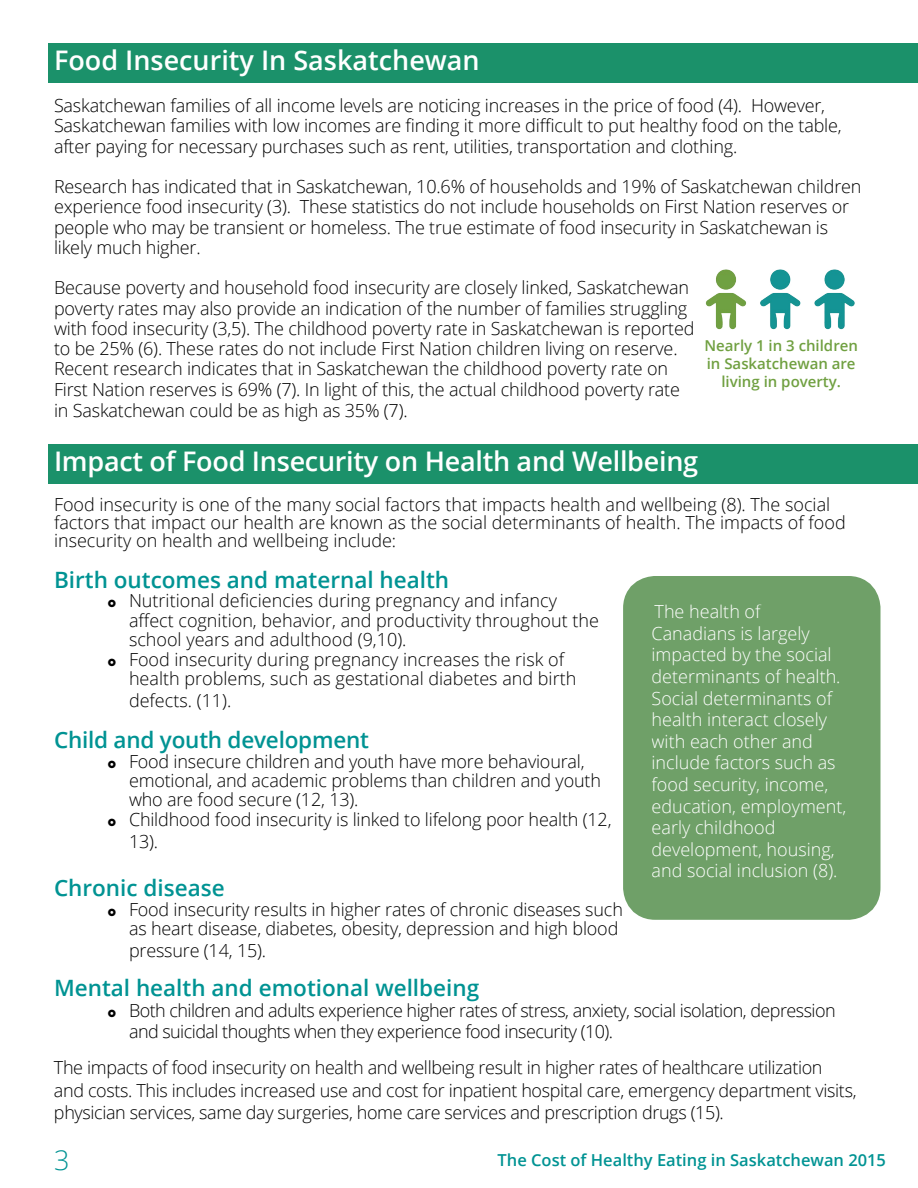
<style>
.page{position:relative;width:918px;height:1188px;background:#fff}
.page>*{position:absolute;margin:0;border:0;box-sizing:border-box;transform-origin:0 0}
.t1{font:600 27px "Open Sans";letter-spacing:-.01em;color:#fff}
.t2{font:300 27px "Open Sans";color:#009393}
.t3{font:600 22.5px "Open Sans";color:#009393}
.t4{font:300 18px/20.5px "Open Sans";letter-spacing:-.01em;color:#000}
.t5{font:300 18px/21.6px "Open Sans";color:#fff}
.t6{font:300 18px/21px "Open Sans";letter-spacing:-.03em;color:#000}
.t7{font:600 16.5px "Open Sans";color:#009393}
.t8{font:600 15px/18px "Open Sans";color:#70a041;text-align:center}
.s1{font-family:"Brandon Grotesque";font-weight:900}
</style>
<div class="page">
<div style="left:48px;top:44px;width:870px;height:39px;background:#1b916a"></div>
<div style="left:48px;top:444px;width:870px;height:40px;background:#1b916a"></div>
<div style="left:637px;top:590px;width:229px;height:316px;background:#6fa068;border-radius:18px"></div>
<div style="left:623px;top:576px;width:257px;height:344px;border:28px solid #6fa068;border-radius:18px"></div>
<img style="left:705px;top:269px;width:150px;height:61px">
<h1 class="t1" style="left:54px;top:42px;width:427px">Food Insecurity In Saskatchewan</h1>
<p class="t4" style="left:54px;top:95px;width:789px">Saskatchewan families of all income levels are noticing increases in the price of food (4). However,<br>Saskatchewan families with low incomes are finding it more difficult to put healthy food on the table, after paying for necessary purchases such as rent, utilities, transportation and clothing.</p>
<p class="t4" style="left:54px;top:176px;width:809px">Research has indicated that in Saskatchewan, 10.6% of households and 19% of Saskatchewan children experience food insecurity (3). These statistics do not include households on First Nation reserves or people who may be transient or homeless. The true estimate of food insecurity in Saskatchewan is likely much higher.</p>
<p class="t4" style="left:54px;top:277px;width:642px">Because poverty and household food insecurity are closely linked, Saskatchewan poverty rates may also provide an indication of the number of families struggling with food insecurity (3,5). The childhood poverty rate in Saskatchewan is reported to be 25% (6). These rates do not include First Nation children living on reserve.<br>Recent research indicates that in Saskatchewan the childhood poverty rate on First Nation reserves is 69% (7). In light of this, the actual childhood poverty rate in Saskatchewan could be as high as 35% (7).</p>
<h1 class="t1" style="left:54px;top:443px;width:646px">Impact of Food Insecurity on Health and Wellbeing</h1>
<p class="t4" style="left:54px;top:495px;width:793px;line-height:18px">Food insecurity is one of the many social factors that impacts health and wellbeing (8). The social factors that impact our health are known as the social determinants of health. The impacts of food insecurity on health and wellbeing include:</p>
<p class="t3" style="left:54px;top:564px;width:397px">Birth outcomes and maternal health</p>
<p class="t4" style="left:108px;top:590px;width:451px"><span class="s1">o</span> Nutritional deficiencies during pregnancy and infancy</p>
<p class="t4" style="left:129px;top:610px;width:472px">affect cognition, behavior, and productivity throughout the</p>
<p class="t4" style="left:129px;top:629px;width:279px">school years and adulthood (9,10).</p>
<p class="t4" style="left:108px;top:649px;width:458px"><span class="s1">o</span> Food insecurity during pregnancy increases the risk of</p>
<p class="t4" style="left:129px;top:668px;width:449px">health problems, such as gestational diabetes and birth</p>
<p class="t4" style="left:129px;top:690px;width:104px">defects. (11).</p>
<p class="t3" style="left:54px;top:724px;width:317px">Child and youth development</p>
<p class="t4" style="left:108px;top:750px;width:478px"><span class="s1">o</span> Food insecure children and youth have more behavioural,</p>
<p class="t4" style="left:129px;top:770px;width:474px">emotional, and academic problems than children and youth</p>
<p class="t4" style="left:129px;top:789px;width:231px">who are food secure (12, 13).</p>
<p class="t4" style="left:108px;top:809px;width:505px"><span class="s1">o</span> Childhood food insecurity is linked to lifelong poor health (12,</p>
<p class="t4" style="left:129px;top:830px;width:31px">13).</p>
<p class="t3" style="left:54px;top:873px;width:172px">Chronic disease</p>
<p class="t4" style="left:108px;top:899px;width:516px;line-height:19.5px;text-align:right"><span class="s1">o</span> Food insecurity results in higher rates of chronic diseases such as heart disease, diabetes, obesity, depression and high blood</p>
<p class="t4" style="left:129px;top:940px;width:139px">pressure (14, 15).</p>
<p class="t3" style="left:54px;top:973px;width:427px">Mental health and emotional wellbeing</p>
<p class="t6" style="left:129px;top:1000px;width:708px;text-indent:-21px"><span class="s1">o</span> Both children and adults experience higher rates of stress, anxiety, social isolation, depression and suicidal thoughts when they experience food insecurity (10).</p>
<p class="t4" style="left:54px;top:1056px;width:804px;line-height:22.5px">The impacts of food insecurity on health and wellbeing result in higher rates of healthcare utilization and costs. This includes increased use and cost for inpatient hospital care, emergency department visits, physician services, same day surgeries, home care services and prescription drugs (15).</p>
<p class="t8" style="left:704px;top:336px;width:155px">Nearly 1 in 3 children in Saskatchewan are living in poverty.</p>
<p class="t5" style="left:652px;top:600px;width:196px">The health of<br>Canadians is largely impacted by the social determinants of health.<br>Social determinants of health interact closely with each other and include factors such as food security, income, education, employment, early childhood development, housing, and social inclusion (8).</p>
<h1 class="t2" style="left:54px;top:1141px;width:17px">3</h1>
<p class="t7" style="left:498px;top:1149px;width:390px">The Cost of Healthy Eating in Saskatchewan 2015</p>
</div>
